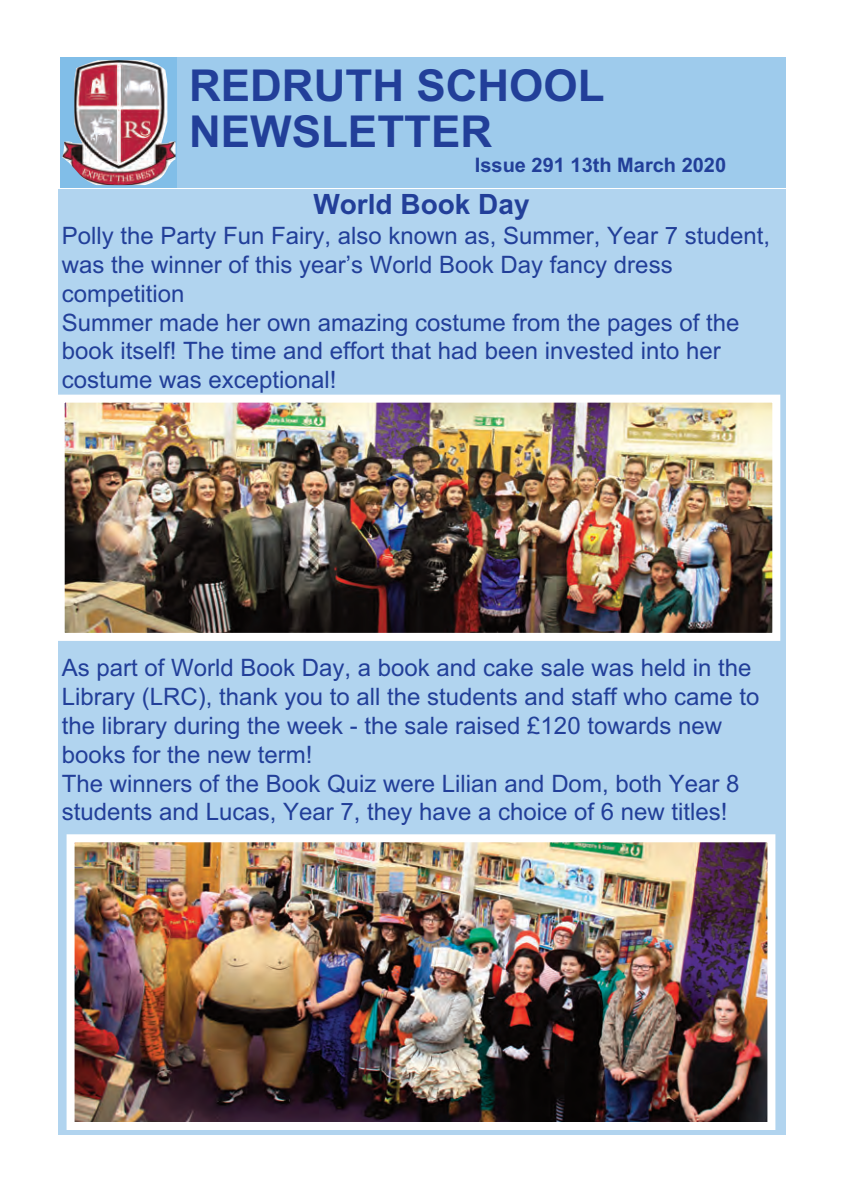
<style>
.page{position:relative;width:842px;height:1191px;background:#fff}
.page>*{position:absolute;margin:0;border:0;box-sizing:border-box;transform-origin:0 0}
.t1{font:700 44px/46px "Arial";color:#223f99}
.t2{font:700 28px "Arial";color:#223f99}
.t3{font:24px/28.8px "Arial";color:#223f99}
.t4{font:700 20px "Arial";color:#223f99}
</style>
<div class="page">
<div style="left:177px;top:57px;width:608px;height:130px;background:#9ecbec"></div>
<div style="left:60px;top:57px;width:117px;height:130px;background:#81bee8"></div>
<img style="left:62px;top:60px;width:113px;height:125px">
<svg style="left:60px;top:187px;width:726px;height:10px"></svg>
<div style="left:58px;top:189px;width:727px;height:945px;background:#b1d4ef"></div>
<img style="left:66px;top:403px;width:705px;height:229px">
<div style="left:57px;top:394px;width:723px;height:247px;border:8px solid #fff"></div>
<img style="left:76px;top:843px;width:690px;height:278px">
<div style="left:67px;top:834px;width:708px;height:296px;border:8px solid #fff"></div>
<h1 class="t1" style="left:189px;top:67px;width:417px">REDRUTH SCHOOL<br>NEWSLETTER</h1>
<p class="t4" style="left:475px;top:158px;width:253px">Issue 291 13th March 2020</p>
<p class="t2" style="left:313px;top:193px;width:218px">World Book Day</p>
<p class="t3" style="left:62px;top:224px;width:710px">Polly the Party Fun Fairy, also known as, Summer, Year 7 student, was the winner of this year’s World Book Day fancy dress competition<br>Summer made her own amazing costume from the pages of the book itself! The time and effort that had been invested into her costume was exceptional!</p>
<p class="t3" style="left:62px;top:656px;width:699px">As part of World Book Day, a book and cake sale was held in the Library (LRC), thank you to all the students and staff who came to the library during the week - the sale raised £120 towards new books for the new term!<br>The winners of the Book Quiz were Lilian and Dom, both Year 8 students and Lucas, Year 7, they have a choice of 6 new titles!</p>
</div>
